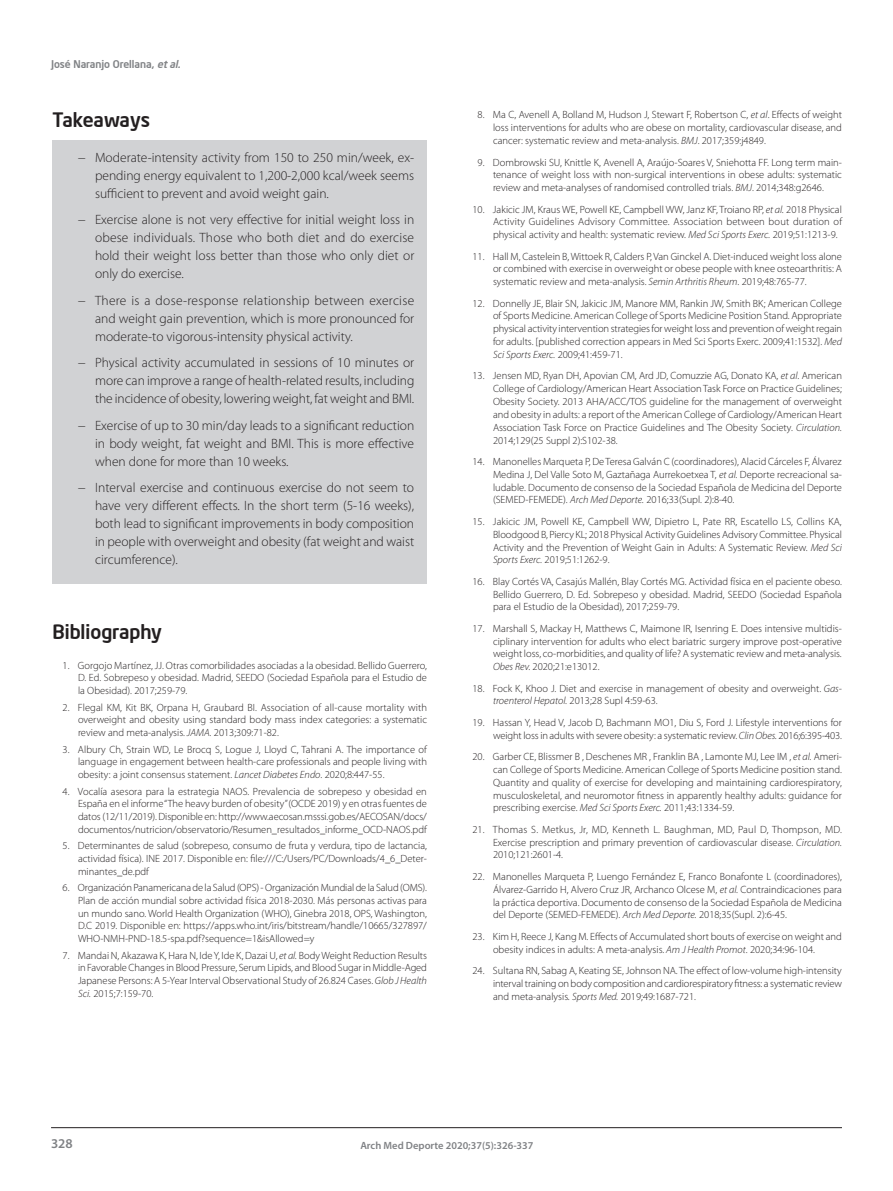
<style>
.page{position:relative;width:893px;height:1191px;background:#fff}
.page>*{position:absolute;margin:0;border:0;box-sizing:border-box;transform-origin:0 0}
.Subtítulo_1{font:500 19.5px "Neo Sans Intel";color:#231f20}
.t1{font:300 13.5px/18px "Myriad Pro";color:#231f20;text-align:justify}
.t2{font:600 13.5px "Myriad Pro";color:#808285}
.biblio{font:300 10.5px/12.9px "Myriad Pro";color:#231f20;text-align:justify}
.t3{font:600 10.5px "Myriad Pro";color:#808285}
.t4{font:500 10.5px "Neo Sans Intel";color:#808285}
.s1{font-style:italic}
</style>
<div class="page">
<hr style="left:51px;top:1127px;width:791px;height:1px;background:#231f20">
<div style="left:52px;top:140px;width:375px;height:443px;background:#d1d2d4"></div>
<p class="t4" style="left:51px;top:57px;width:133px">José Naranjo Orellana, <span class="s1">etal.</span></p>
<p class="Subtítulo_1" style="left:52px;top:107px;width:99px">Takeaways</p>
<p class="t1" style="left:95px;top:148px;width:321px;text-indent:-17px">− Moderate-intensity activity from 150 to 250 min/week, ex&shy;pending energy equivalent to 1,200-2,000 kcal/week seems sufficient to prevent and avoid weight gain.</p>
<p class="t1" style="left:95px;top:211px;width:321px;text-indent:-17px">− Exercise alone is not very effective for initial weight loss in obese individuals. Those who both diet and do exercise hold their weight loss better than those who only diet or only do exercise.</p>
<p class="t1" style="left:95px;top:291px;width:321px;text-indent:-17px">− There is a dose-response relationship between exercise and weight gain prevention, which is more pronounced for moderate-to vigorous-intensity physical activity.</p>
<p class="t1" style="left:95px;top:354px;width:321px;text-indent:-17px">− Physical activity accumulated in sessions of 10 minutes or more can improve a range of health-related results, including the incidence of obesity, lowering weight, fat weight and BMI.</p>
<p class="t1" style="left:95px;top:416px;width:321px;text-indent:-17px">− Exercise of up to 30 min/day leads to a significant reduction in body weight, fat weight and BMI. This is more effective when done for more than 10 weeks.</p>
<p class="t1" style="left:95px;top:479px;width:321px;text-indent:-17px">− Interval exercise and continuous exercise do not seem to have very different effects. In the short term (5-16 weeks), both lead to significant improvements in body composition in people with overweight and obesity (fat weight and waist circumference).</p>
<p class="Subtítulo_1" style="left:52px;top:619px;width:111px">Bibliography</p>
<p class="biblio" style="left:78px;top:658px;width:350px;text-indent:-15px">1. Gorgojo Martínez, JJ. Otras comorbilidades asociadas a la obesidad. Bellido Guerrero, D. Ed. Sobrepeso y obesidad. Madrid, SEEDO (Sociedad Española para el Estudio de la Obesidad). 2017;259-79.</p>
<p class="biblio" style="left:78px;top:700px;width:350px;text-indent:-15px">2. Flegal KM, Kit BK, Orpana H, Graubard BI. Association of all-cause mortality with overweight and obesity using standard body mass index categories: a systematic review and meta-analysis. <span class="s1">JAMA.</span> 2013;309:71-82.</p>
<p class="biblio" style="left:78px;top:742px;width:351px;text-indent:-15px">3. Albury Ch, Strain WD, Le Brocq S, Logue J, Lloyd C, Tahrani A. The importance of language in engagement between health-care professionals and people living with obesity: a joint consensus statement. <span class="s1">Lancet Diabetes Endo</span>. 2020;8:447-55.</p>
<p class="biblio" style="left:78px;top:785px;width:350px;text-indent:-15px">4. Vocalía asesora para la estrategia NAOS. Prevalencia de sobrepeso y obesidad en España en el informe “The heavy burden of obesity” (OCDE 2019) y en otras fuentes de datos (12/11/2019). Disponible en: http://www.aecosan.msssi.gob.es/AECOSAN/docs/ documentos/nutricion/observatorio/Resumen_resultados_informe_OCD-NAOS.pdf</p>
<p class="biblio" style="left:78px;top:839px;width:350px;text-indent:-15px">5. Determinantes de salud (sobrepeso, consumo de fruta y verdura, tipo de lactancia, actividad física). INE 2017. Disponible en: file:///C:/Users/PC/Downloads/4_6_Deter&shy;minantes_de.pdf</p>
<p class="biblio" style="left:78px;top:881px;width:350px;text-indent:-15px">6. Organización Panamericana de la Salud (OPS) - Organización Mundial de la Salud (OMS).<br>Plan de acción mundial sobre actividad física 2018-2030. Más personas activas para un mundo sano. World Health Organization (WHO), Ginebra 2018, OPS, Washington, D.C 2019. Disponible en: https://apps.who.int/iris/bitstream/handle/10665/327897/ WHO-NMH-PND-18.5-spa.pdf?sequence=1&amp;isAllowed=y</p>
<p class="biblio" style="left:78px;top:948px;width:351px;text-indent:-15px">7. Mandai N, Akazawa K, Hara N, Ide Y, Ide K, Dazai U, <span class="s1">et al.</span> Body Weight Reduction Results in Favorable Changes in Blood Pressure, Serum Lipids, and Blood Sugar in Middle-Aged Japanese Persons: A 5-Year Interval Observational Study of 26.824 Cases. <span class="s1">Glob J Health Sci.</span> 2015;7:159-70.</p>
<p class="biblio" style="left:493px;top:108px;width:350px;text-indent:-15px">8. Ma C, Avenell A, Bolland M, Hudson J, Stewart F, Robertson C, <span class="s1">et al</span>. Effects of weight loss interventions for adults who are obese on mortality, cardiovascular disease, and cancer: systematic review and meta-analysis. <span class="s1">BMJ</span>. 2017;359:j4849.</p>
<p class="biblio" style="left:493px;top:155px;width:350px;text-indent:-15px">9. Dombrowski SU, Knittle K, Avenell A, Araújo-Soares V, Sniehotta FF. Long term main&shy;tenance of weight loss with non-surgical interventions in obese adults: systematic review and meta-analyses of randomised controlled trials. <span class="s1">BMJ</span>. 2014;348:g2646.</p>
<p class="biblio" style="left:493px;top:202px;width:351px;text-indent:-21px">10. Jakicic JM, Kraus WE, Powell KE, Campbell WW, Janz KF, Troiano RP, <span class="s1">et al.</span> 2018 Physical Activity Guidelines Advisory Committee. Association between bout duration of physical activity and health: systematic review. <span class="s1">Med Sci Sports Exerc.</span> 2019;51:1213-9.</p>
<p class="biblio" style="left:493px;top:249px;width:350px;text-indent:-21px">11. Hall M, Castelein B, Wittoek R, Calders P, Van Ginckel A. Diet-induced weight loss alone or combined with exercise in overweight or obese people with knee osteoarthritis: A systematic review and meta-analysis. <span class="s1">Semin Arthritis Rheum</span>. 2019;48:765-77.</p>
<p class="biblio" style="left:493px;top:296px;width:351px;text-indent:-21px">12. Donnelly JE, Blair SN, Jakicic JM, Manore MM, Rankin JW, Smith BK; American College of Sports Medicine. American College of Sports Medicine Position Stand. Appropriate physical activity intervention strategies for weight loss and prevention of weight regain for adults. [published correction appears in Med Sci Sports Exerc. 2009;41:1532]. <span class="s1">Med Sci Sports Exerc.</span> 2009;41:459-71.</p>
<p class="biblio" style="left:493px;top:369px;width:350px;text-indent:-21px">13. Jensen MD, Ryan DH, Apovian CM, Ard JD, Comuzzie AG, Donato KA, <span class="s1">et al</span>. American College of Cardiology/American Heart Association Task Force on Practice Guidelines; Obesity Society. 2013 AHA/ACC/TOS guideline for the management of overweight and obesity in adults: a report of the American College of Cardiology/American Heart Association Task Force on Practice Guidelines and The Obesity Society. <span class="s1">Circulation.<br></span>2014;129(25 Suppl 2):S102-38.</p>
<p class="biblio" style="left:493px;top:455px;width:350px;text-indent:-21px">14. Manonelles Marqueta P, De Teresa Galván C (coordinadores), Alacid Cárceles F, Álvarez Medina J, Del Valle Soto M, Gaztañaga Aurrekoetxea T, <span class="s1">et al.</span> Deporte recreacional sa&shy;ludable. Documento de consenso de la Sociedad Española de Medicina del Deporte (SEMED-FEMEDE). <span class="s1">Arch Med Deporte.</span> 2016;33(Supl. 2):8-40.</p>
<p class="biblio" style="left:493px;top:515px;width:351px;text-indent:-21px">15. Jakicic JM, Powell KE, Campbell WW, Dipietro L, Pate RR, Escatello LS, Collins KA, Bloodgood B, Piercy KL; 2018 Physical Activity Guidelines Advisory Committee. Physical Activity and the Prevention of Weight Gain in Adults: A Systematic Review. <span class="s1">Med Sci Sports Exerc.</span> 2019;51:1262-9.</p>
<p class="biblio" style="left:493px;top:574px;width:350px;text-indent:-21px">16. Blay Cortés VA, Casajús Mallén, Blay Cortés MG. Actividad física en el paciente obeso.<br>Bellido Guerrero, D. Ed. Sobrepeso y obesidad. Madrid, SEEDO (Sociedad Española para el Estudio de la Obesidad), 2017;259-79.</p>
<p class="biblio" style="left:493px;top:621px;width:350px;text-indent:-21px">17. Marshall S, Mackay H, Matthews C, Maimone IR, Isenring E. Does intensive multidis&shy;ciplinary intervention for adults who elect bariatric surgery improve post-operative weight loss, co-morbidities, and quality of life? A systematic review and meta-analysis.<br><span class="s1">Obes Rev.</span> 2020;21:e13012.</p>
<p class="biblio" style="left:493px;top:681px;width:350px;text-indent:-21px">18. Fock K, Khoo J. Diet and exercise in management of obesity and overweight. <span class="s1">Gas&shy;troenterol Hepatol.</span> 2013;28 Supl 4:59-63.</p>
<p class="biblio" style="left:472px;top:716px;width:371px;text-align:right">19. Hassan Y, Head V, Jacob D, Bachmann MO1, Diu S, Ford J. Lifestyle interventions for weight loss in adults with severe obesity: a systematic review. <span class="s1">Clin Obes.</span> 2016;6:395-403.</p>
<p class="biblio" style="left:493px;top:750px;width:350px;text-indent:-21px">20. Garber CE, Blissmer B , Deschenes MR , Franklin BA , Lamonte MJ, Lee IM , <span class="s1">et al.</span> Ameri&shy;can College of Sports Medicine. American College of Sports Medicine position stand.<br>Quantity and quality of exercise for developing and maintaining cardiorespiratory, musculoskeletal, and neuromotor fitness in apparently healthy adults: guidance for prescribing exercise. <span class="s1">Med Sci Sports Exerc.</span> 2011;43:1334-59.</p>
<p class="biblio" style="left:493px;top:822px;width:350px;text-indent:-21px">21. Thomas S. Metkus, Jr, MD, Kenneth L. Baughman, MD, Paul D, Thompson, MD.<br>Exercise prescription and primary prevention of cardiovascular disease. <span class="s1">Circulation.<br></span>2010;121:2601-4.</p>
<p class="biblio" style="left:493px;top:869px;width:350px;text-indent:-21px">22. Manonelles Marqueta P, Luengo Fernández E, Franco Bonafonte L (coordinadores), Álvarez-Garrido H, Alvero Cruz JR, Archanco Olcese M, <span class="s1">et al.</span> Contraindicaciones para la práctica deportiva. Documento de consenso de la Sociedad Española de Medicina del Deporte (SEMED-FEMEDE). <span class="s1">Arch Med Deporte.</span> 2018;35(Supl. 2):6-45.</p>
<p class="biblio" style="left:493px;top:929px;width:350px;text-indent:-21px">23. Kim H, Reece J, Kang M. Effects of Accumulated short bouts of exercise on weight and obesity indices in adults: A meta-analysis. <span class="s1">Am J Health Promot</span>. 2020;34:96-104.</p>
<p class="biblio" style="left:493px;top:963px;width:351px;text-indent:-21px">24. Sultana RN, Sabag A, Keating SE, Johnson NA. The effect of low-volume high-intensity interval training on body composition and cardiorespiratory fitness: a systematic review and meta-analysis<span class="s1">. Sports Med.</span> 2019;49:1687-721.</p>
<p class="t2" style="left:51px;top:1135px;width:23px">328</p>
<p class="t3" style="left:360px;top:1138px;width:175px">Arch Med Deporte 2020;37(5):326-337</p>
</div>
